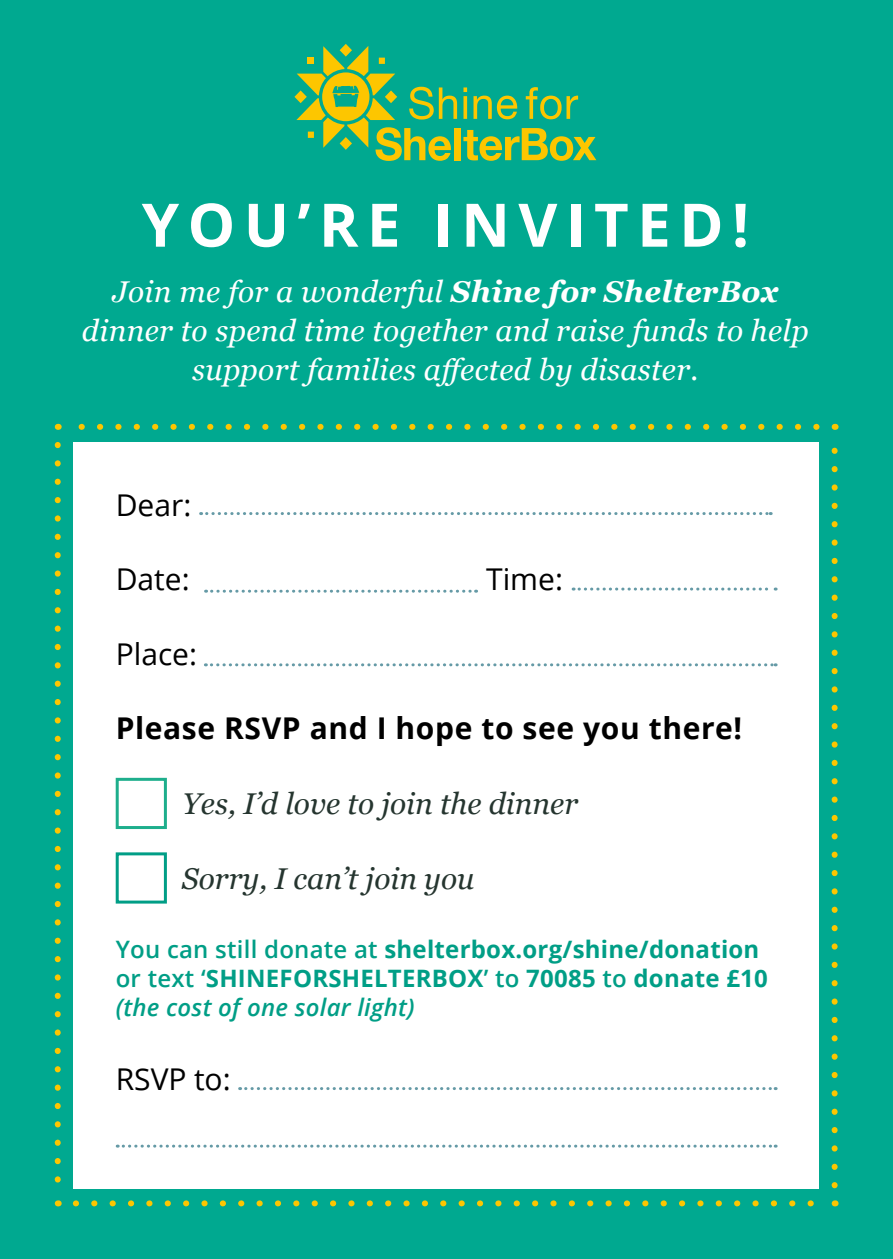
<style>
.page{position:relative;width:893px;height:1259px;background:#00a990}
.page>*{position:absolute;margin:0;border:0;box-sizing:border-box;transform-origin:0 0}
.t1{font:700 60px "Open Sans";letter-spacing:.14em;color:#fff}
.t2{font:italic 30px/39px "Georgia";letter-spacing:.01em;color:#fff;text-align:center}
.t3{font:italic 30px "Georgia";color:#25352f}
.t4{font:700 30px "Open Sans";letter-spacing:.02em;color:#000}
.t5{font:30px "Open Sans";color:#000}
.t6{font:700 24px/28.8px "Open Sans";letter-spacing:.01em;color:#009e86}
.s1{font-weight:700}
.s2{font-weight:600}
.s3{font-weight:600;font-style:italic}
</style>
<div class="page">
<div style="left:73px;top:442px;width:746px;height:746px;background:#fff"></div>
<svg style="left:201px;top:512px;width:570px;height:3px"></svg>
<div style="left:116px;top:778px;width:51px;height:51px;border:3px solid #1eae8c"></div>
<div style="left:116px;top:852px;width:51px;height:51px;border:3px solid #009e86"></div>
<svg style="left:240px;top:1087px;width:536px;height:3px"></svg>
<svg style="left:117px;top:1144px;width:659px;height:3px"></svg>
<svg style="left:55px;top:445px;width:6px;height:738px"></svg>
<svg style="left:76px;top:1200px;width:738px;height:6px"></svg>
<svg style="left:832px;top:447px;width:6px;height:738px"></svg>
<svg style="left:78px;top:424px;width:738px;height:6px"></svg>
<svg style="left:205px;top:663px;width:571px;height:3px"></svg>
<svg style="left:573px;top:587px;width:203px;height:3px"></svg>
<svg style="left:206px;top:589px;width:271px;height:3px"></svg>
<div style="left:454px;top:128px;width:6px;height:32px;background:#fdc600"></div>
<svg style="left:463px;top:128px;width:133px;height:33px"></svg>
<svg style="left:294px;top:44px;width:163px;height:117px"></svg>
<svg style="left:463px;top:87px;width:4px;height:5px"></svg>
<svg style="left:463px;top:96px;width:4px;height:23px"></svg>
<svg style="left:473px;top:96px;width:44px;height:23px"></svg>
<svg style="left:526px;top:87px;width:52px;height:32px"></svg>
<h1 class="t1" style="left:142px;top:182px;width:609px">YOU’RE INVITED!</h1>
<p class="t2" style="left:82px;top:273px;width:728px">Join me for a wonderful <span class="s1">Shine for ShelterBox </span>dinner to spend time together and raise funds to help support families affected by disaster.</p>
<p class="t5" style="left:116px;top:484px;width:77px">Dear:</p>
<p class="t5" style="left:116px;top:559px;width:75px">Date:</p>
<p class="t5" style="left:486px;top:559px;width:78px">Time:</p>
<p class="t5" style="left:116px;top:633px;width:83px">Place:</p>
<p class="t4" style="left:116px;top:707px;width:628px">Please RSVP and I hope to see you there!</p>
<p class="t3" style="left:182px;top:784px;width:397px">Yes, I’d love to join the dinner</p>
<p class="t3" style="left:182px;top:859px;width:294px">Sorry, I can’t join you</p>
<p class="t6" style="left:116px;top:934px;width:654px"><span class="s2">You can still donate at</span> shelterbox.org/shine/donation <span class="s2">or text ‘</span>SHINEFORSHELTERBOX<span class="s2">’ to</span> 70085 <span class="s2">to</span> donate £10 <span class="s3">(the cost of one solar light)</span></p>
<p class="t5" style="left:116px;top:1058px;width:117px">RSVP to:</p>
</div>
